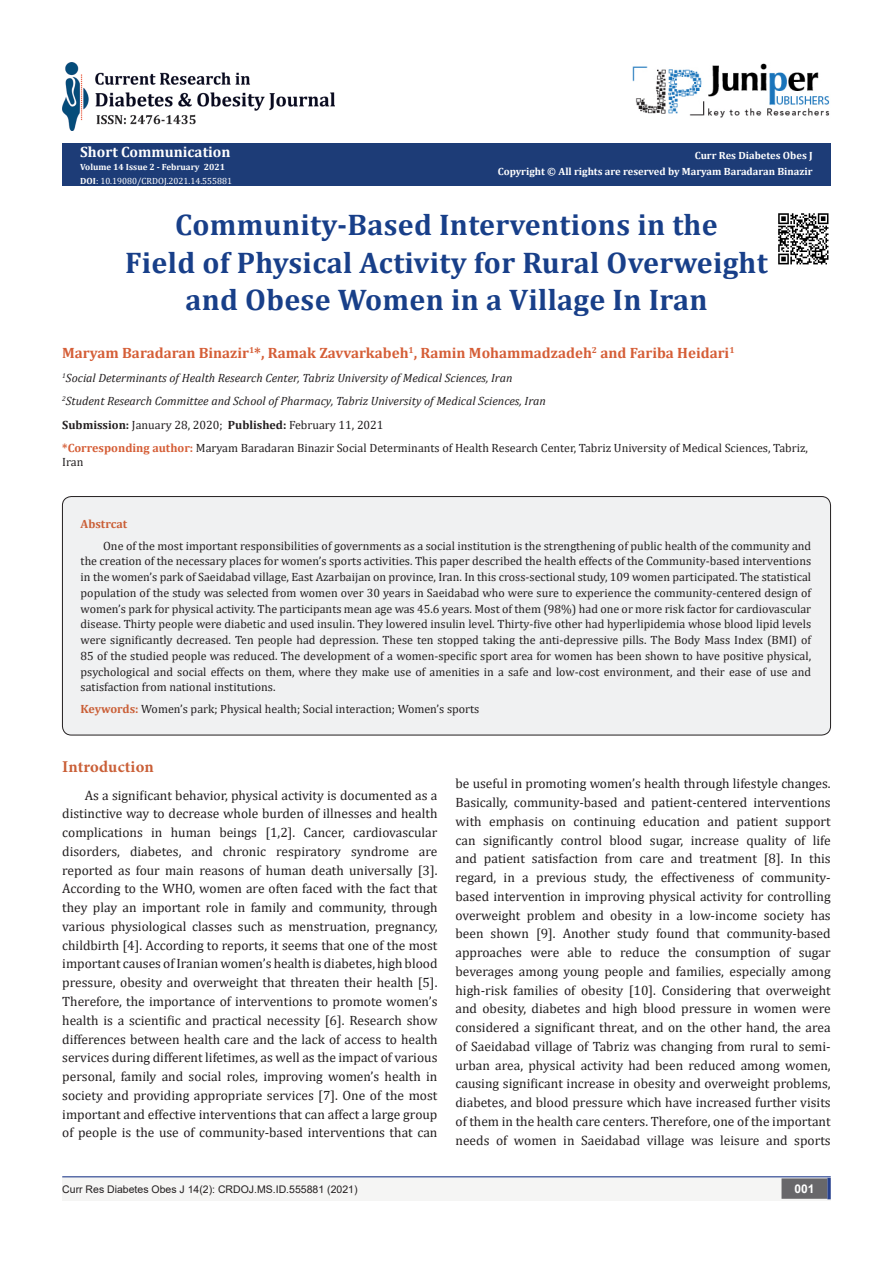
<style>
.page{position:relative;width:893px;height:1263px;background:#fff}
.page>*{position:absolute;margin:0;border:0;box-sizing:border-box;transform-origin:0 0}
.t1{font:700 30px/37.5px "Cambria";letter-spacing:.01em;color:#183f89;text-align:center}
.t2{font:700 16.5px "Minion Pro";letter-spacing:.005em;color:#ca5f37}
.t3{font:700 15px "Cambria";color:#d55e37}
.t4{font:700 15px "Cambria";color:#fff}
.t5{font:13.5px/18.8px "Cambria";color:#231f20;text-align:justify}
.t6{font:12px/15.8px "Cambria";color:#231f20}
.t7{font:italic 12px "Cambria";color:#231f20}
.t8{font:700 12px "Cambria";color:#ca5f37}
.t9{font:700 12px "Arial";color:#fff}
.t10{font:700 10.5px "Cambria";color:#fff}
.t11{font:10.5px "Arial";color:#231f20}
.t12{font:9px "Cambria";color:#fff}
.t13{font:700 9px "Cambria";color:#fff}
.s1{font-weight:700;color:#fffefc}
.s2{font-weight:700}
.s3{font-weight:700;color:#d55e37}
.s4{font-weight:700;color:#ca5f37}
</style>
<div class="page">
<div style="left:62px;top:143px;width:769px;height:43px;background:#1d3c77"></div>
<div style="left:62px;top:1177px;width:494px;height:24px;background:#f5f5f4"></div>
<div style="left:503px;top:1177px;width:328px;height:24px;background:#f5f5f4"></div>
<div style="left:782px;top:1179px;width:45px;height:19px;background:#68676a"></div>
<div style="left:781px;top:1178px;width:46px;height:21px;border:2px solid #68676a"></div>
<svg style="left:827px;top:1178px;width:4px;height:21px"></svg>
<hr style="left:62px;top:1176px;width:769px;height:1px;background:#253f8e">
<img style="left:633px;top:63px;width:197px;height:55px">
<img style="left:62px;top:62px;width:273px;height:69px">
<div style="left:62px;top:496px;width:768px;height:239px;background:#f0f1f2;border-radius:9px"></div>
<div style="left:62px;top:496px;width:769px;height:239px;border:1px solid #231f20;border-radius:9px"></div>
<img style="left:778px;top:213px;width:51px;height:52px">
<p class="t4" style="left:80px;top:141px;width:152px">Short Communication</p>
<p class="t13" style="left:80px;top:161px;width:146px">Volume 14 Issue 2 - February 2021</p>
<p class="t12" style="left:80px;top:175px;width:153px"><span class="s1">DOI</span>: 10.19080/CRDOJ.2021.14.555881</p>
<p class="t10" style="left:695px;top:148px;width:119px">Curr Res Diabetes Obes J</p>
<p class="t10" style="left:498px;top:164px;width:316px">Copyright © All rights are reserved by Maryam Baradaran Binazir</p>
<p class="t1" style="left:125px;top:205px;width:644px">Community-Based Interventions in the<br>Field of Physical Activity for Rural Overweight and Obese Women in a Village In Iran</p>
<p class="t3" style="left:62px;top:343px;width:674px">Maryam Baradaran Binazir<sup>1</sup>*, Ramak Zavvarkabeh<sup>1</sup>, Ramin Mohammadzadeh<sup>2</sup> and Fariba Heidari<sup>1</sup></p>
<p class="t7" style="left:62px;top:369px;width:452px"><sup>1</sup>Social Determinants of Health Research Center, Tabriz University of Medical Sciences, Iran</p>
<p class="t7" style="left:62px;top:393px;width:485px"><sup>2</sup>Student Research Committee and School of Pharmacy, Tabriz University of Medical Sciences, Iran</p>
<p class="t6" style="left:62px;top:417px;width:323px"><span class="s2">Submission:</span> January 28, 2020; <span class="s2">Published:</span> February 11, 2021</p>
<p class="t6" style="left:62px;top:441px;width:747px;line-height:14.4px"><span class="s3">*Corresponding author:</span> Maryam Baradaran Binazir Social Determinants of Health Research Center, Tabriz University of Medical Sciences, Tabriz,<br>Iran</p>
<p class="t8" style="left:81px;top:515px;width:48px">Abstrcat</p>
<p class="t6" style="left:81px;top:537px;width:732px;text-align:justify;text-indent:22px">One of the most important responsibilities of governments as a social institution is the strengthening of public health of the community and the creation of the necessary places for women’s sports activities. This paper described the health effects of the Community-based interventions in the women’s park of Saeidabad village, East Azarbaijan on province, Iran. In this cross-sectional study, 109 women participated. The statistical population of the study was selected from women over 30 years in Saeidabad who were sure to experience the community-centered design of women’s park for physical activity. The participants mean age was 45.6 years. Most of them (98%) had one or more risk factor for cardiovascular disease. Thirty people were diabetic and used insulin. They lowered insulin level. Thirty-five other had hyperlipidemia whose blood lipid levels were significantly decreased. Ten people had depression. These ten stopped taking the anti-depressive pills. The Body Mass Index (BMI) of 85 of the studied people was reduced. The development of a women-specific sport area for women has been shown to have positive physical, psychological and social effects on them, where they make use of amenities in a safe and low-cost environment, and their ease of use and satisfaction from national institutions.</p>
<p class="t6" style="left:81px;top:701px;width:400px"><span class="s4">Keywords:</span> Women’s park; Physical health; Social interaction; Women’s sports</p>
<p class="t2" style="left:62px;top:755px;width:93px">Introduction</p>
<p class="t5" style="left:62px;top:786px;width:377px;text-indent:22px">As a significant behavior, physical activity is documented as a distinctive way to decrease whole burden of illnesses and health complications in human beings [1,2]. Cancer, cardiovascular disorders, diabetes, and chronic respiratory syndrome are reported as four main reasons of human death universally [3].<br>According to the WHO, women are often faced with the fact that they play an important role in family and community, through various physiological classes such as menstruation, pregnancy, childbirth [4]. According to reports, it seems that one of the most important causes of Iranian women’s health is diabetes, high blood pressure, obesity and overweight that threaten their health [5].<br>Therefore, the importance of interventions to promote women’s health is a scientific and practical necessity [6]. Research show differences between health care and the lack of access to health services during different lifetimes, as well as the impact of various personal, family and social roles, improving women’s health in society and providing appropriate services [7]. One of the most important and effective interventions that can affect a large group of people is the use of community-based interventions that can</p>
<p class="t5" style="left:455px;top:774px;width:377px">be useful in promoting women’s health through lifestyle changes.<br>Basically, community-based and patient-centered interventions with emphasis on continuing education and patient support can significantly control blood sugar, increase quality of life and patient satisfaction from care and treatment [8]. In this regard, in a previous study, the effectiveness of community&shy;based intervention in improving physical activity for controlling overweight problem and obesity in a low-income society has been shown [9]. Another study found that community-based approaches were able to reduce the consumption of sugar beverages among young people and families, especially among high-risk families of obesity [10]. Considering that overweight and obesity, diabetes and high blood pressure in women were considered a significant threat, and on the other hand, the area of Saeidabad village of Tabriz was changing from rural to semi&shy;urban area, physical activity had been reduced among women, causing significant increase in obesity and overweight problems, diabetes, and blood pressure which have increased further visits of them in the health care centers. Therefore, one of the important needs of women in Saeidabad village was leisure and sports</p>
<p class="t11" style="left:62px;top:1182px;width:297px">Curr Res Diabetes Obes J 14(2): CRDOJ.MS.ID.555881 (2021)</p>
<p class="t9" style="left:794px;top:1180px;width:22px">001</p>
</div>
